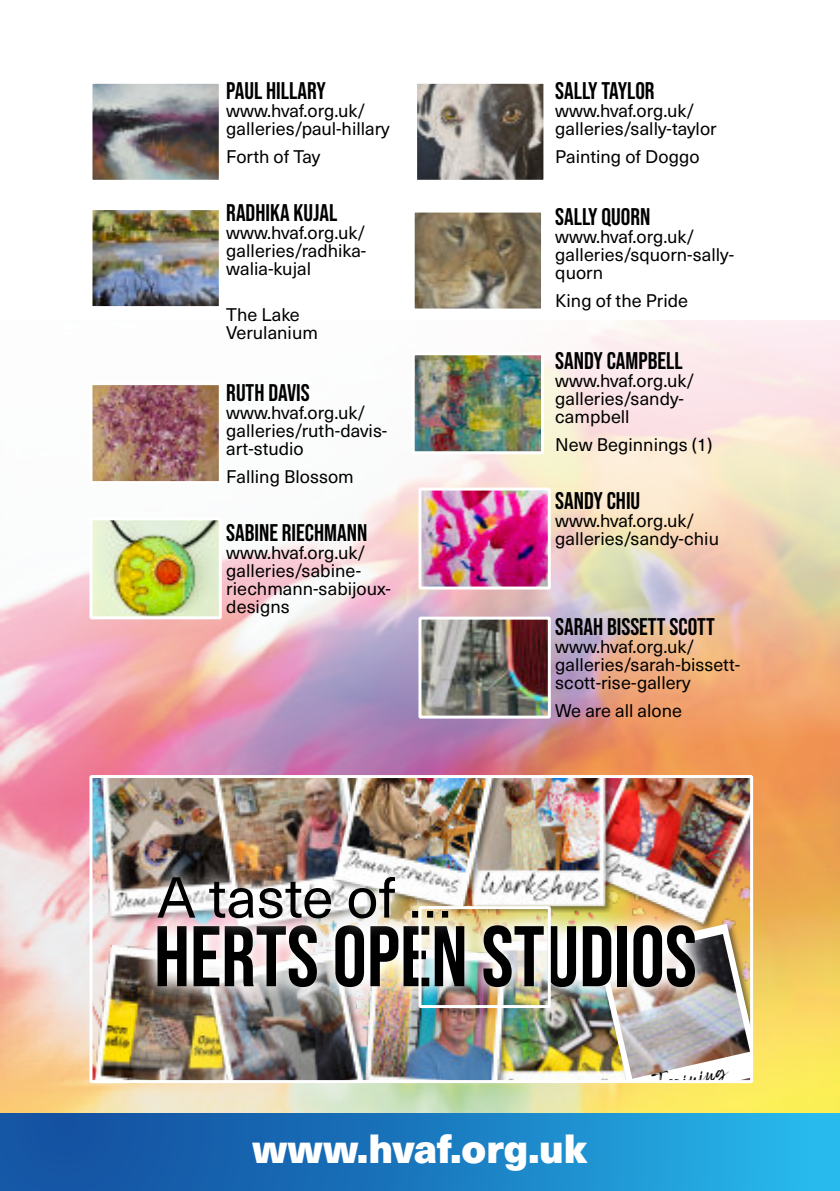
<style>
.page{position:relative;width:840px;height:1191px;background:#fff}
.page>*{position:absolute;margin:0;border:0;box-sizing:border-box;transform-origin:0 0}
.t1{font:85.8px "Bebas Neue";color:#000}
.t2{font:56.6px "Neue Haas Unica";color:#000}
.t3{font:900 40px "Neue Haas Unica";color:#fff}
.t4{font:24px "Bebas Neue";color:#000}
.t5{font:22.8px "Freshline";color:#000}
.t6{font:18px/18px "Neue Haas Unica";color:#000}
</style>
<div class="page">
<img style="left:0;top:320px;width:839px;height:793px">
<img style="left:93px;top:85px;width:125px;height:94px">
<div style="left:89px;top:81px;width:133px;height:102px;border:3px solid #fff"></div>
<div style="left:0;top:1113px;width:839px;height:78px;background:linear-gradient(to right,#114599,#26b6eb)"></div>
<img style="left:93px;top:386px;width:125px;height:94px">
<div style="left:89px;top:382px;width:133px;height:102px;border:3px solid #fff"></div>
<img style="left:422px;top:491px;width:124px;height:94px">
<div style="left:418px;top:487px;width:132px;height:102px;border:3px solid #fff"></div>
<img style="left:93px;top:211px;width:125px;height:94px">
<div style="left:89px;top:207px;width:133px;height:102px;border:3px solid #fff"></div>
<img style="left:93px;top:521px;width:125px;height:94px">
<div style="left:89px;top:517px;width:133px;height:102px;border:3px solid #fff"></div>
<img style="left:422px;top:620px;width:124px;height:94px">
<div style="left:418px;top:616px;width:132px;height:102px;border:3px solid #fff"></div>
<img style="left:418px;top:85px;width:124px;height:94px">
<div style="left:414px;top:81px;width:132px;height:102px;border:3px solid #fff"></div>
<img style="left:415px;top:213px;width:124px;height:94px">
<div style="left:411px;top:209px;width:132px;height:102px;border:3px solid #fff"></div>
<img style="left:415px;top:356px;width:124px;height:94px">
<div style="left:411px;top:352px;width:132px;height:102px;border:3px solid #fff"></div>
<img style="left:94px;top:946px;width:113px;height:133px">
<img style="left:101px;top:779px;width:106px;height:155px">
<img style="left:207px;top:779px;width:541px;height:300px">
<svg style="left:597px;top:923px;width:151px;height:156px"></svg>
<img style="left:604px;top:934px;width:144px;height:144px">
<img style="left:136px;top:905px;width:580px;height:102px">
<img style="left:140px;top:857px;width:328px;height:82px">
<div style="left:89px;top:775px;width:663px;height:308px;border:3px solid #fff"></div>
<div style="left:418px;top:906px;width:132px;height:102px;border:3px solid #fff"></div>
<h3 class="t4" style="left:226px;top:77px;width:101px">PAUL HILLARY</h3>
<p class="t6" style="left:226px;top:104px;width:165px">www.hvaf.org.uk/ galleries/paul-hillary</p>
<p class="t6" style="left:226px;top:150px;width:95px">Forth of Tay</p>
<h3 class="t4" style="left:226px;top:199px;width:112px">RADHIKA KUJAL</h3>
<p class="t6" style="left:226px;top:226px;width:141px;text-align:justify">www.hvaf.org.uk/ galleries/radhika&shy;walia-kujal</p>
<p class="t6" style="left:226px;top:308px;width:93px">The Lake<br>Verulanium</p>
<h3 class="t4" style="left:226px;top:379px;width:85px">RUTH DAVIS</h3>
<p class="t6" style="left:226px;top:406px;width:162px">www.hvaf.org.uk/ galleries/ruth-davis&shy;art-studio</p>
<p class="t6" style="left:226px;top:470px;width:129px">Falling Blossom</p>
<h3 class="t4" style="left:226px;top:519px;width:142px">SABINE RIECHMANN</h3>
<p class="t6" style="left:226px;top:546px;width:166px">www.hvaf.org.uk/ galleries/sabine&shy;riechmann-sabijoux&shy;designs</p>
<h2 class="t2" style="left:157px;top:875px;width:295px">A taste of …</h2>
<h3 class="t4" style="left:555px;top:77px;width:101px">SALLY TAYLOR</h3>
<p class="t6" style="left:555px;top:104px;width:163px">www.hvaf.org.uk/ galleries/sally-taylor</p>
<p class="t6" style="left:555px;top:150px;width:146px">Painting of Doggo</p>
<h3 class="t4" style="left:555px;top:203px;width:96px">SALLY QUORN</h3>
<p class="t6" style="left:555px;top:230px;width:180px">www.hvaf.org.uk/ galleries/squorn-sally&shy;quorn</p>
<p class="t6" style="left:555px;top:294px;width:134px">King of the Pride</p>
<h3 class="t4" style="left:555px;top:347px;width:129px">SANDY CAMPBELL</h3>
<p class="t6" style="left:555px;top:374px;width:141px">www.hvaf.org.uk/ galleries/sandy&shy;campbell</p>
<p class="t6" style="left:555px;top:438px;width:158px">New Beginnings (1)</p>
<h3 class="t4" style="left:555px;top:487px;width:86px">SANDY CHIU</h3>
<p class="t6" style="left:555px;top:514px;width:165px">www.hvaf.org.uk/ galleries/sandy-chiu</p>
<h3 class="t4" style="left:555px;top:613px;width:161px">SARAH BISSETT SCOTT</h3>
<p class="t6" style="left:555px;top:640px;width:186px">www.hvaf.org.uk/ galleries/sarah-bissett&shy;scott-rise-gallery</p>
<p class="t6" style="left:555px;top:704px;width:128px">We are all alone</p>
<h1 class="t1" style="left:154px;top:909px;width:544px">HERTS OPEN STUDIOS</h1>
<h3 class="t3" style="left:252px;top:1132px;width:336px">www.hvaf.org.uk</h3>
<p class="t5" style="left:649px;top:1071px;width:78px;rotate:-13deg">Training</p>
</div>
